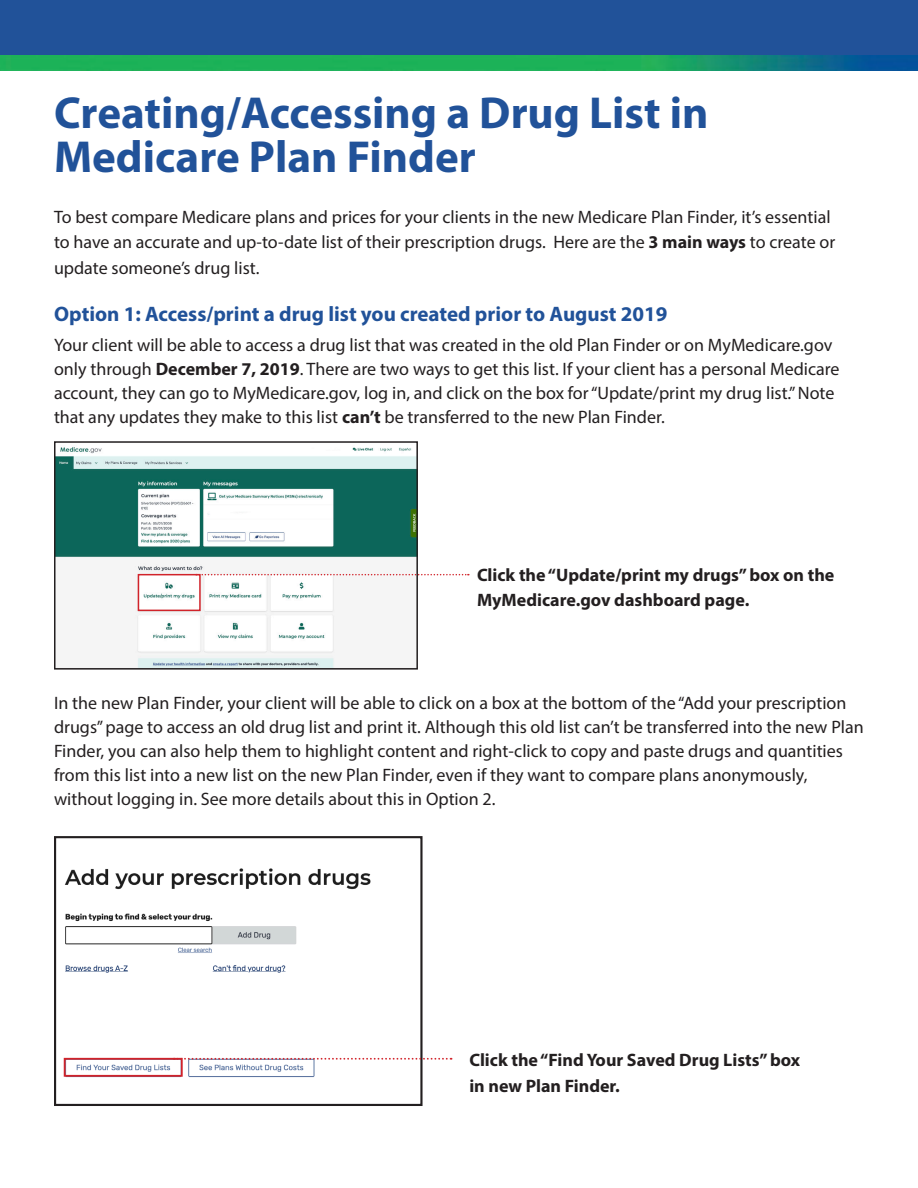
<style>
.page{position:relative;width:918px;height:1188px;background:#fff}
.page>*{position:absolute;margin:0;border:0;box-sizing:border-box;transform-origin:0 0}
.t1{font:700 45px/43.5px "Myriad Pro";color:#215299}
.t2{font:700 21px "Myriad Pro";color:#215299}
.t3{font:18px/24px "Myriad Pro";color:#231f20}
.t4{font:700 18px/25.5px "Myriad Pro";color:#231f20}
.s1{font-weight:700}
</style>
<div class="page">
<div style="left:0;top:0;width:918px;height:55px;background:#215299"></div>
<img style="left:0;top:55px;width:918px;height:16px">
<img style="left:57px;top:447px;width:358px;height:220px">
<div style="left:54px;top:441px;width:364px;height:229px;border:2px solid #231f20"></div>
<img style="left:63px;top:868px;width:354px;height:210px">
<div style="left:54px;top:836px;width:369px;height:270px;border:2px solid #231f20"></div>
<div style="left:138px;top:574px;width:63px;height:37px;border:2px solid #d1232a"></div>
<svg style="left:196px;top:574px;width:273px;height:1px"></svg>
<div style="left:64px;top:1058px;width:119px;height:19px;border:2px solid #d1232a"></div>
<svg style="left:174px;top:1058px;width:278px;height:2px"></svg>
<h1 class="t1" style="left:54px;top:90px;width:656px">Creating/Accessing a Drug List in<br>Medicare Plan Finder</h1>
<p class="t3" style="left:54px;top:204px;width:783px;line-height:25.5px">To best compare Medicare plans and prices for your clients in the new Medicare Plan Finder, it’s essential to have an accurate and up-to-date list of their prescription drugs. Here are the <span class="s1">3 main ways</span> to create or update someone’s drug list.</p>
<p class="t2" style="left:54px;top:300px;width:615px">Option 1: Access/print a drug list you created prior to August 2019</p>
<p class="t3" style="left:54px;top:333px;width:787px">Your client will be able to access a drug list that was created in the old Plan Finder or on MyMedicare.gov only through <span class="s1">December 7, 2019</span>. There are two ways to get this list. If your client has a personal Medicare account, they can go to MyMedicare.gov, log in, and click on the box for “Update/print my drug list.” Note that any updates they make to this list <span class="s1">can’t</span> be transferred to the new Plan Finder.</p>
<p class="t4" style="left:477px;top:561px;width:359px">Click the “Update/print my drugs” box on the<br>MyMedicare.gov dashboard page.</p>
<p class="t3" style="left:54px;top:690px;width:811px">In the new Plan Finder, your client will be able to click on a box at the bottom of the “Add your prescription drugs” page to access an old drug list and print it. Although this old list can’t be transferred into the new Plan Finder, you can also help them to highlight content and right-click to copy and paste drugs and quantities from this list into a new list on the new Plan Finder, even if they want to compare plans anonymously, without logging in. See more details about this in Option 2.</p>
<p class="t4" style="left:469px;top:1047px;width:332px">Click the “Find Your Saved Drug Lists” box in new Plan Finder.</p>
</div>
